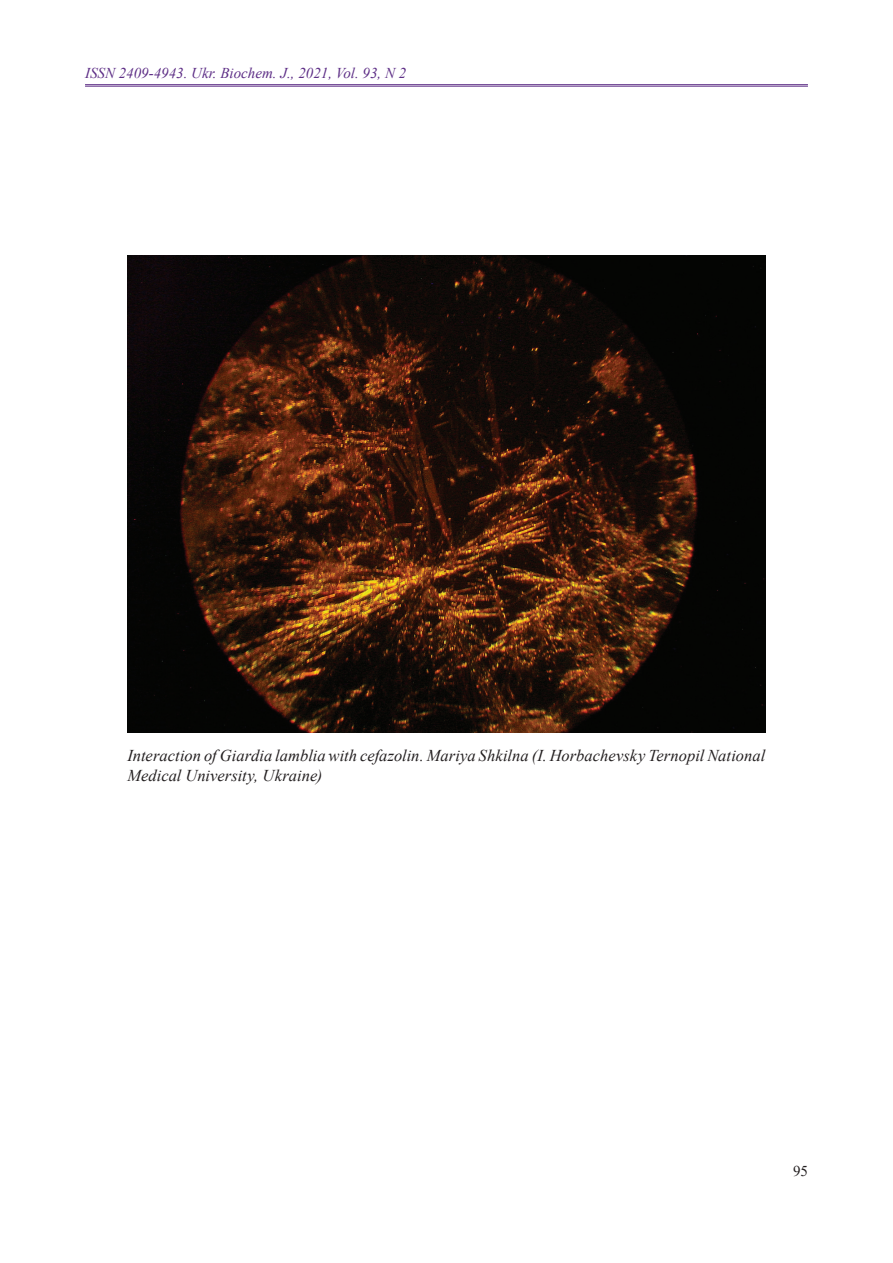
<style>
.page{position:relative;width:893px;height:1263px;background:#fff}
.page>*{position:absolute;margin:0;border:0;box-sizing:border-box;transform-origin:0 0}
.t1{font:italic 16.5px/19.8px "Times New Roman";color:#231f20}
.t2{font:italic 15px "Times New Roman";color:#5d2e86}
.t3{font:15px "Times New Roman";color:#231f20}
</style>
<div class="page">
<hr style="left:85px;top:84px;width:723px;height:1px;background:#5d2e86">
<hr style="left:85px;top:86px;width:723px;height:1px;background:#5d2e86">
<img style="left:127px;top:255px;width:638px;height:478px">
<p class="t2" style="left:85px;top:63px;width:323px">ISSN 2409-4943. Ukr. Biochem. J., 2021, Vol. 93, N 2</p>
<p class="t1" style="left:127px;top:745px;width:639px">Interaction of Giardia lamblia with cefazolin. Mariya Shkilna (I. Horbachevsky Ternopil National<br>Medical University, Ukraine)</p>
<p class="t3" style="left:793px;top:1160px;width:16px">95</p>
</div>
